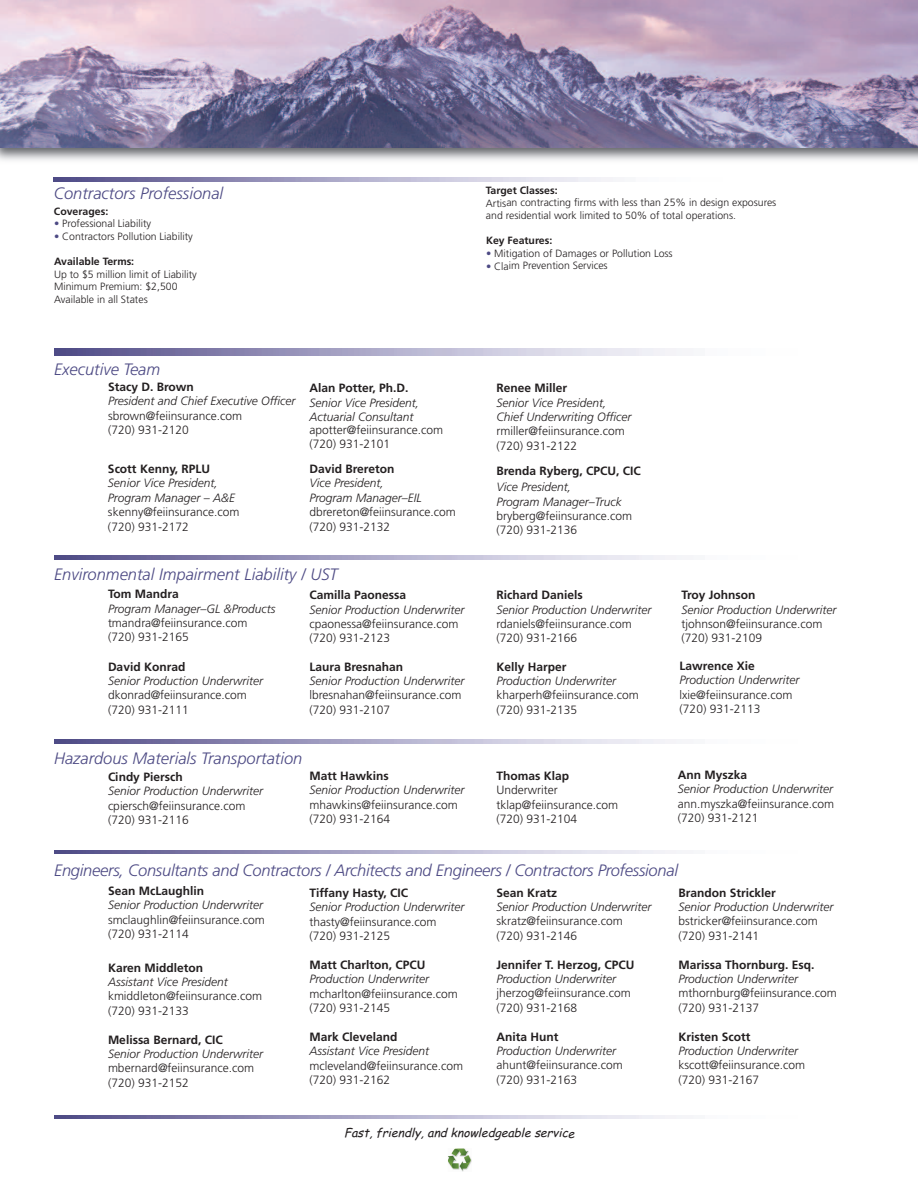
<style>
.page{position:relative;width:918px;height:1188px;background:#fff}
.page>*{position:absolute;margin:0;border:0;box-sizing:border-box;transform-origin:0 0}
.t1{font:italic 300 16.5px "Frutiger";color:#4d4a84}
.t2{font:300 12px/14.4px "Frutiger";color:#231f20}
.t3{font:italic 300 12px/14.4px "Frutiger";color:#231f20}
.t4{font:700 12px "Frutiger";color:#231f20}
.t5{font:italic 12px "Comic Sans MS";color:#231f20}
.t6{font:300 10.5px/12.6px "Frutiger";color:#231f20}
.t7{font:700 10.5px "Frutiger";color:#231f20}
.s1{color:#4d4a84}
</style>
<div class="page">
<img style="left:54px;top:348px;width:628px;height:7px">
<img style="left:54px;top:556px;width:628px;height:3px">
<img style="left:54px;top:740px;width:628px;height:4px">
<img style="left:54px;top:850px;width:628px;height:4px">
<img style="left:54px;top:1115px;width:628px;height:4px">
<img style="left:0;top:147px;width:918px;height:14px">
<img style="left:0;top:0;width:918px;height:147px">
<img style="left:448px;top:1148px;width:24px;height:23px">
<img style="left:54px;top:178px;width:562px;height:3px">
<h1 class="t1" style="left:54px;top:187px;width:171px">Contractors Professional</h1>
<p class="t7" style="left:54px;top:207px;width:56px">Coverages:</p>
<p class="t6" style="left:54px;top:218px;width:99px"><span class="s1">•</span> Professional Liability</p>
<p class="t6" style="left:54px;top:231px;width:140px"><span class="s1">•</span> Contractors Pollution Liability</p>
<p class="t7" style="left:54px;top:257px;width:82px">Available Terms:</p>
<p class="t6" style="left:54px;top:269px;width:144px">Up to $5 million limit of Liability<br>Minimum Premium: $2,500<br>Available in all States</p>
<p class="t7" style="left:486px;top:186px;width:73px">Target Classes:</p>
<p class="t6" style="left:486px;top:197px;width:292px">Artisan contracting firms with less than 25% in design exposures and residential work limited to 50% of total operations.</p>
<p class="t7" style="left:486px;top:236px;width:68px">Key Features:</p>
<p class="t6" style="left:486px;top:248px;width:188px"><span class="s1">•</span> Mitigation of Damages or Pollution Loss</p>
<p class="t6" style="left:486px;top:260px;width:123px"><span class="s1">•</span> Claim Prevention Services</p>
<h1 class="t1" style="left:54px;top:362px;width:108px">Executive Team</h1>
<p class="t4" style="left:108px;top:382px;width:87px">Stacy D. Brown</p>
<p class="t3" style="left:108px;top:395px;width:189px">President and Chief Executive Officer</p>
<p class="t2" style="left:108px;top:409px;width:136px">sbrown@feiinsurance.com (720) 931-2120</p>
<p class="t4" style="left:108px;top:464px;width:104px">Scott Kenny, RPLU</p>
<p class="t3" style="left:108px;top:477px;width:129px">Senior Vice President,<br>Program Manager – A&amp;E</p>
<p class="t2" style="left:108px;top:506px;width:133px">skenny@feiinsurance.com (720) 931-2172</p>
<p class="t4" style="left:309px;top:383px;width:100px">Alan Potter, Ph.D.</p>
<p class="t3" style="left:309px;top:396px;width:111px">Senior Vice President,<br>Actuarial Consultant</p>
<p class="t2" style="left:309px;top:423px;width:135px">apotter@feiinsurance.com (720) 931-2101</p>
<p class="t4" style="left:309px;top:464px;width:86px">David Brereton</p>
<p class="t3" style="left:309px;top:477px;width:114px">Vice President,<br>Program Manager–EIL</p>
<p class="t2" style="left:309px;top:506px;width:148px">dbrereton@feiinsurance.com (720) 931-2132</p>
<h1 class="t1" style="left:54px;top:568px;width:285px">Environmental Impairment Liability / UST</h1>
<p class="t4" style="left:108px;top:589px;width:72px">Tom Mandra</p>
<p class="t3" style="left:108px;top:602px;width:169px">Program Manager–GL &amp;Products</p>
<p class="t2" style="left:108px;top:617px;width:141px">tmandra@feiinsurance.com (720) 931-2165</p>
<p class="t4" style="left:309px;top:590px;width:98px">Camilla Paonessa</p>
<p class="t3" style="left:309px;top:603px;width:157px">Senior Production Underwriter</p>
<p class="t2" style="left:309px;top:618px;width:150px">cpaonessa@feiinsurance.com (720) 931-2123</p>
<p class="t4" style="left:309px;top:662px;width:95px">Laura Bresnahan</p>
<p class="t3" style="left:309px;top:674px;width:157px">Senior Production Underwriter</p>
<p class="t2" style="left:309px;top:689px;width:154px">lbresnahan@feiinsurance.com (720) 931-2107</p>
<p class="t4" style="left:108px;top:662px;width:79px">David Konrad</p>
<p class="t3" style="left:108px;top:674px;width:157px">Senior Production Underwriter</p>
<p class="t2" style="left:108px;top:689px;width:140px">dkonrad@feiinsurance.com (720) 931-2111</p>
<p class="t4" style="left:496px;top:383px;width:72px">Renee Miller</p>
<p class="t3" style="left:496px;top:396px;width:137px">Senior Vice President,<br>Chief Underwriting Officer</p>
<p class="t2" style="left:496px;top:425px;width:130px">rmiller@feiinsurance.com (720) 931-2122</p>
<p class="t4" style="left:496px;top:466px;width:146px">Brenda Ryberg, CPCU, CIC</p>
<p class="t3" style="left:496px;top:481px;width:127px">Vice President,<br>Program Manager–Truck</p>
<p class="t2" style="left:496px;top:510px;width:137px">bryberg@feiinsurance.com (720) 931-2136</p>
<p class="t4" style="left:497px;top:590px;width:88px">Richard Daniels</p>
<p class="t3" style="left:497px;top:603px;width:157px">Senior Production Underwriter</p>
<p class="t2" style="left:497px;top:618px;width:137px">rdaniels@feiinsurance.com (720) 931-2166</p>
<p class="t4" style="left:497px;top:662px;width:72px">Kelly Harper</p>
<p class="t3" style="left:497px;top:674px;width:121px">Production Underwriter</p>
<p class="t2" style="left:497px;top:689px;width:144px">kharperh@feiinsurance.com (720) 931-2135</p>
<p class="t4" style="left:681px;top:590px;width:76px">Troy Johnson</p>
<p class="t3" style="left:681px;top:603px;width:157px">Senior Production Underwriter</p>
<p class="t2" style="left:681px;top:618px;width:142px">tjohnson@feiinsurance.com (720) 931-2109</p>
<p class="t4" style="left:680px;top:661px;width:77px">Lawrence Xie</p>
<p class="t3" style="left:680px;top:674px;width:121px">Production Underwriter</p>
<p class="t2" style="left:680px;top:688px;width:114px">lxie@feiinsurance.com (720) 931-2113</p>
<h1 class="t1" style="left:54px;top:752px;width:250px">Hazardous Materials Transportation</h1>
<p class="t4" style="left:108px;top:772px;width:76px">Cindy Piersch</p>
<p class="t3" style="left:108px;top:785px;width:157px">Senior Production Underwriter</p>
<p class="t2" style="left:108px;top:799px;width:139px">cpiersch@feiinsurance.com (720) 931-2116</p>
<p class="t4" style="left:678px;top:770px;width:71px">Ann Myszka</p>
<p class="t3" style="left:678px;top:783px;width:157px">Senior Production Underwriter</p>
<p class="t2" style="left:678px;top:797px;width:158px">ann.myszka@feiinsurance.com (720) 931-2121</p>
<h1 class="t1" style="left:54px;top:863px;width:626px">Engineers, Consultants and Contractors / Architects and Engineers / Contractors Professional</h1>
<p class="t4" style="left:108px;top:886px;width:98px">Sean McLaughlin</p>
<p class="t3" style="left:108px;top:899px;width:157px">Senior Production Underwriter</p>
<p class="t2" style="left:108px;top:913px;width:158px">smclaughlin@feiinsurance.com (720) 931-2114</p>
<p class="t4" style="left:108px;top:963px;width:97px">Karen Middleton</p>
<p class="t3" style="left:108px;top:976px;width:121px">Assistant Vice President</p>
<p class="t2" style="left:108px;top:990px;width:156px">kmiddleton@feiinsurance.com (720) 931-2133</p>
<p class="t4" style="left:108px;top:1035px;width:116px">Melissa Bernard, CIC</p>
<p class="t3" style="left:108px;top:1048px;width:157px">Senior Production Underwriter</p>
<p class="t2" style="left:108px;top:1062px;width:148px">mbernard@feiinsurance.com (720) 931-2152</p>
<p class="t4" style="left:309px;top:771px;width:81px">Matt Hawkins</p>
<p class="t3" style="left:309px;top:784px;width:157px">Senior Production Underwriter</p>
<p class="t2" style="left:309px;top:798px;width:150px">mhawkins@feiinsurance.com (720) 931-2164</p>
<p class="t4" style="left:497px;top:771px;width:74px">Thomas Klap</p>
<p class="t2" style="left:497px;top:784px;width:123px">Underwriter tklap@feiinsurance.com (720) 931-2104</p>
<p class="t4" style="left:678px;top:888px;width:99px">Brandon Strickler</p>
<p class="t3" style="left:678px;top:901px;width:157px">Senior Production Underwriter</p>
<p class="t2" style="left:678px;top:915px;width:141px">bstricker@feiinsurance.com (720) 931-2141</p>
<p class="t4" style="left:678px;top:960px;width:138px">Marissa Thornburg. Esq.</p>
<p class="t3" style="left:678px;top:973px;width:121px">Production Underwriter</p>
<p class="t2" style="left:678px;top:987px;width:160px">mthornburg@feiinsurance.com (720) 931-2137</p>
<p class="t4" style="left:678px;top:1032px;width:74px">Kristen Scott</p>
<p class="t3" style="left:678px;top:1045px;width:121px">Production Underwriter</p>
<p class="t2" style="left:678px;top:1059px;width:128px">kscott@feiinsurance.com (720) 931-2167</p>
<p class="t4" style="left:309px;top:888px;width:100px">Tiffany Hasty, CIC</p>
<p class="t3" style="left:309px;top:901px;width:157px">Senior Production Underwriter</p>
<p class="t2" style="left:309px;top:915px;width:128px">thasty@feiinsurance.com (720) 931-2125</p>
<p class="t4" style="left:309px;top:960px;width:118px">Matt Charlton, CPCU</p>
<p class="t3" style="left:309px;top:973px;width:121px">Production Underwriter</p>
<p class="t2" style="left:309px;top:987px;width:150px">mcharlton@feiinsurance.com (720) 931-2145</p>
<p class="t4" style="left:309px;top:1032px;width:90px">Mark Cleveland</p>
<p class="t3" style="left:309px;top:1045px;width:121px">Assistant Vice President</p>
<p class="t2" style="left:309px;top:1059px;width:155px">mcleveland@feiinsurance.com (720) 931-2162</p>
<p class="t4" style="left:497px;top:888px;width:62px">Sean Kratz</p>
<p class="t3" style="left:497px;top:901px;width:157px">Senior Production Underwriter</p>
<p class="t2" style="left:497px;top:915px;width:128px">skratz@feiinsurance.com (720) 931-2146</p>
<p class="t4" style="left:497px;top:960px;width:140px">Jennifer T. Herzog, CPCU</p>
<p class="t3" style="left:497px;top:973px;width:121px">Production Underwriter</p>
<p class="t2" style="left:497px;top:987px;width:136px">jherzog@feiinsurance.com (720) 931-2168</p>
<p class="t4" style="left:497px;top:1032px;width:64px">Anita Hunt</p>
<p class="t3" style="left:497px;top:1045px;width:121px">Production Underwriter</p>
<p class="t2" style="left:497px;top:1059px;width:128px">ahunt@feiinsurance.com (720) 931-2163</p>
<p class="t5" style="left:344px;top:1126px;width:236px">Fast, friendly, and knowledgeable service</p>
</div>
